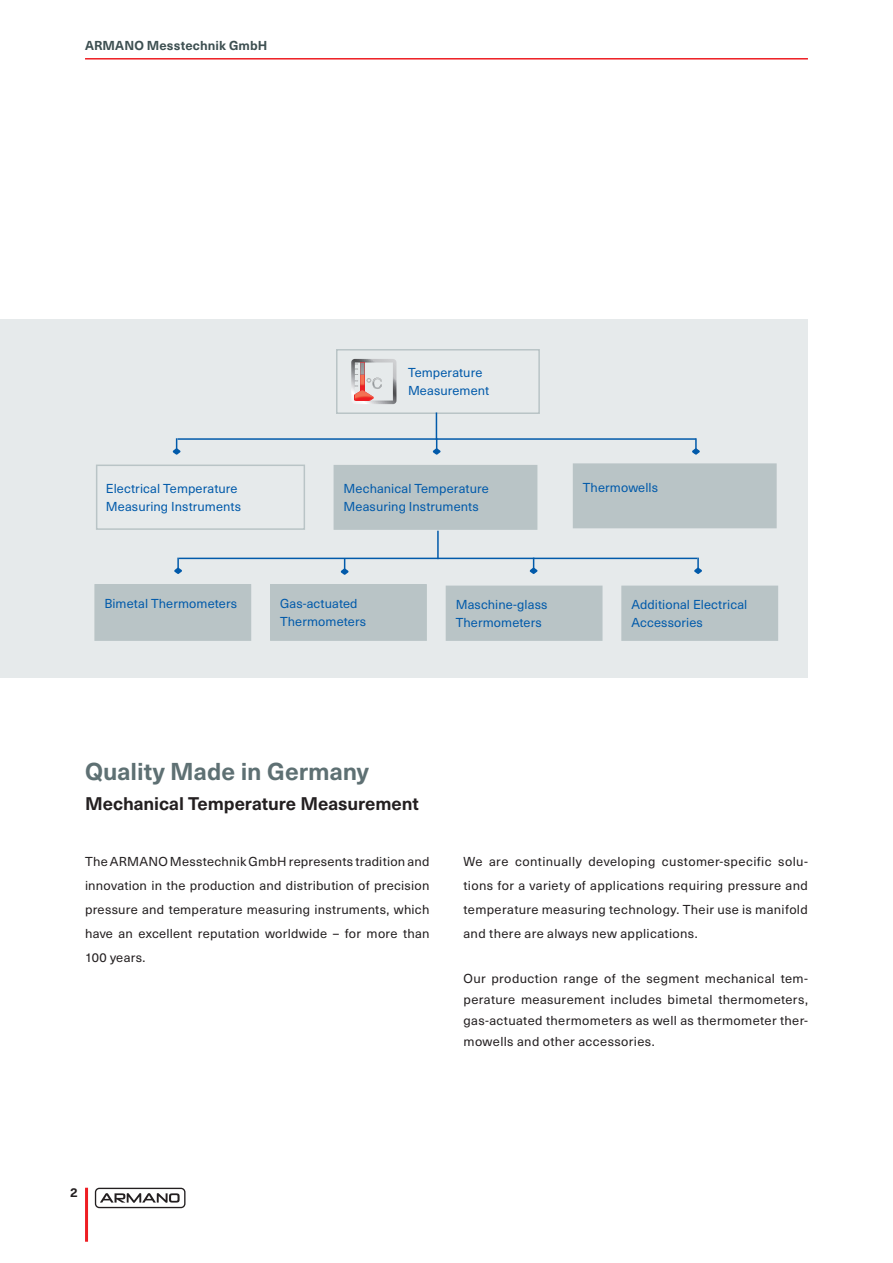
<style>
.page{position:relative;width:893px;height:1263px;background:#fff}
.page>*{position:absolute;margin:0;border:0;box-sizing:border-box;transform-origin:0 0}
.t1{font:700 24px "Neue Haas Unica W1 G";color:#5e7073}
.t2{font:700 18px "Neue Haas Unica W1 G";letter-spacing:-.005em;color:#231f20}
.t3{font:12.75px/24px "Neue Haas Unica W1 G";letter-spacing:.025em;color:#231f20;text-align:justify}
.t4{font:12.75px/18px "Neue Haas Unica W1 G";letter-spacing:.01em;color:#015aaa}
.t5{font:700 12.75px "Neue Haas Unica W1 G";letter-spacing:.01em;color:#3d4f51}
.t6{font:700 12.75px "Neue Haas Unica W1 G";color:#231f20}
</style>
<div class="page">
<hr style="left:85px;top:1188px;width:3px;height:54px;background:#ee1d23">
<div style="left:95px;top:1188px;width:90px;height:20px;border:1px solid #231f20;border-radius:4px"></div>
<svg style="left:100px;top:1193px;width:80px;height:10px"></svg>
<hr style="left:85px;top:58px;width:723px;height:2px;background:#ee1d23">
<div style="left:0;top:319px;width:808px;height:358px;background:#e6eaeb"></div>
<div style="left:96px;top:464px;width:209px;height:66px;border:2px solid #b9c4c6"></div>
<div style="left:95px;top:585px;width:155px;height:55px;background:#b9c4c6"></div>
<div style="left:94px;top:584px;width:157px;height:57px;border:2px solid #b9c4c6"></div>
<div style="left:271px;top:585px;width:155px;height:55px;background:#b9c4c6"></div>
<div style="left:270px;top:584px;width:157px;height:57px;border:2px solid #b9c4c6"></div>
<hr style="left:179px;top:558px;width:518px;height:1px;background:#015aaa">
<svg style="left:694px;top:558px;width:8px;height:16px"></svg>
<div style="left:334px;top:466px;width:203px;height:63px;background:#b9c4c6"></div>
<div style="left:334px;top:465px;width:203px;height:65px;border:2px solid #b9c4c6"></div>
<hr style="left:437px;top:531px;width:2px;height:28px;background:#015aaa">
<div style="left:446px;top:586px;width:156px;height:54px;background:#b9c4c6"></div>
<div style="left:446px;top:586px;width:156px;height:55px;border:2px solid #b9c4c6"></div>
<svg style="left:341px;top:559px;width:8px;height:16px"></svg>
<svg style="left:174px;top:558px;width:8px;height:16px"></svg>
<div style="left:622px;top:586px;width:155px;height:54px;background:#b9c4c6"></div>
<div style="left:621px;top:586px;width:157px;height:55px;border:2px solid #b9c4c6"></div>
<div style="left:574px;top:464px;width:202px;height:64px;background:#b9c4c6"></div>
<div style="left:573px;top:463px;width:204px;height:65px;border:2px solid #b9c4c6"></div>
<svg style="left:530px;top:559px;width:8px;height:15px"></svg>
<div style="left:336px;top:349px;width:204px;height:65px;border:2px solid #b9c4c6"></div>
<svg style="left:351px;top:359px;width:45px;height:45px"></svg>
<hr style="left:178px;top:438px;width:518px;height:2px;background:#015aaa">
<svg style="left:433px;top:412px;width:8px;height:43px"></svg>
<svg style="left:173px;top:438px;width:8px;height:17px"></svg>
<svg style="left:692px;top:438px;width:8px;height:17px"></svg>
<p class="t5" style="left:85px;top:36px;width:184px">ARMANO Messtechnik GmbH</p>
<p class="t4" style="left:106px;top:479px;width:137px">Electrical Temperature<br>Measuring Instruments</p>
<p class="t4" style="left:408px;top:363px;width:83px">Temperature<br>Measurement</p>
<p class="t4" style="left:344px;top:479px;width:147px">Mechanical Temperature<br>Measuring Instruments</p>
<p class="t4" style="left:583px;top:477px;width:77px">Thermowells</p>
<p class="t4" style="left:104px;top:594px;width:134px">Bimetal Thermometers</p>
<p class="t4" style="left:280px;top:594px;width:88px">Gas-actuated<br>Thermometers</p>
<p class="t4" style="left:456px;top:595px;width:93px">Maschine-glass<br>Thermometers</p>
<p class="t4" style="left:631px;top:595px;width:118px">Additional Electrical<br>Accessories</p>
<h1 class="t1" style="left:85px;top:753px;width:285px">Quality Made in Germany</h1>
<h2 class="t2" style="left:85px;top:789px;width:335px">Mechanical Temperature Measurement</h2>
<p class="t3" style="left:85px;top:848px;width:346px">The ARMANO Messtechnik GmbH represents tradition and innovation in the production and distribution of precision pressure and temperature measuring instruments, which have an excellent reputation worldwide – for more than 100 years.</p>
<p class="t3" style="left:463px;top:848px;width:346px">We are continually developing customer-specific solu&shy;tions for a variety of applications requiring pressure and temperature measuring technology. Their use is manifold and there are always new applications.</p>
<p class="t3" style="left:463px;top:967px;width:346px;line-height:21px">Our production range of the segment mechanical tem&shy;perature measurement includes bimetal thermometers, gas-actuated thermometers as well as thermometer ther&shy;mowells and other accessories.</p>
<p class="t6" style="left:70px;top:1183px;width:9px">2</p>
</div>
